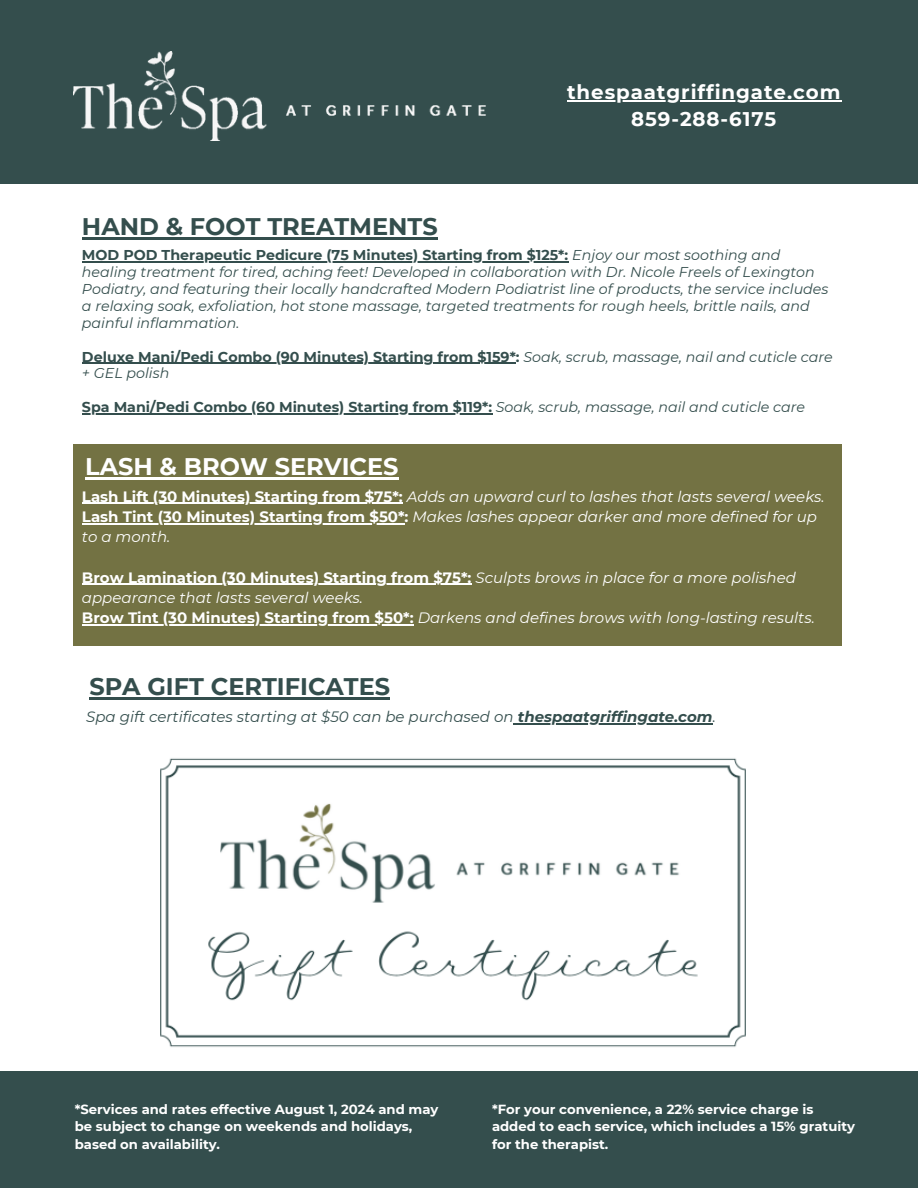
<style>
.page{position:relative;width:918px;height:1188px;background:#fff}
.page>*{position:absolute;margin:0;border:0;box-sizing:border-box;transform-origin:0 0}
.t1{font:700 24px "Montserrat";color:#344e4d}
.t2{font:700 24px "Montserrat";color:#fff}
.t3{font:700 19.8px/27px "Montserrat";letter-spacing:.045em;color:#fff;text-align:center}
.t4{font:italic 15px/20.2px "Montserrat";color:#fff}
.t5{font:italic 15px "Montserrat";color:#344e4d}
.t6{font:italic 14.25px/16.8px "Montserrat";color:#344e4d}
.t7{font:700 14.25px/16.8px "Montserrat";color:#344e4d}
.t8{font:700 13.2px/17.5px "Montserrat";color:#fff}
.s1{font-weight:700;font-style:normal}
.s2{font-weight:400;font-style:italic}
.s3{font-weight:700}
</style>
<div class="page">
<div style="left:0;top:0;width:918px;height:184px;background:#344e4d"></div>
<img style="left:73px;top:52px;width:413px;height:88px">
<div style="left:0;top:1071px;width:918px;height:117px;background:#344e4d"></div>
<div style="left:73px;top:444px;width:769px;height:202px;background:#737243"></div>
<hr style="left:85px;top:477px;width:314px;height:2px;background:#fff">
<hr style="left:82px;top:503px;width:321px;height:1px;background:#fff">
<hr style="left:82px;top:523px;width:323px;height:1px;background:#fff">
<hr style="left:82px;top:584px;width:390px;height:1px;background:#fff">
<hr style="left:82px;top:624px;width:332px;height:1px;background:#fff">
<img style="left:160px;top:758px;width:586px;height:289px">
<hr style="left:567px;top:100px;width:274px;height:1px;background:#fff">
<hr style="left:82px;top:238px;width:356px;height:2px;background:#344e4d">
<hr style="left:82px;top:261px;width:486px;height:2px;background:#344e4d">
<hr style="left:82px;top:363px;width:434px;height:1px;background:#344e4d">
<hr style="left:82px;top:413px;width:410px;height:1px;background:#344e4d">
<hr style="left:89px;top:698px;width:301px;height:2px;background:#344e4d">
<hr style="left:514px;top:723px;width:199px;height:1px;background:#344e4d">
<h3 class="t3" style="left:567px;top:78px;width:275px">thespaatgriffingate.com<br>859-288-6175</h3>
<h1 class="t1" style="left:82px;top:212px;width:357px">HAND &amp; FOOT TREATMENTS</h1>
<h3 class="t6" style="left:82px;top:247px;width:748px"><span class="s1">MOD POD Therapeutic Pedicure (75 Minutes) Starting from $125*:</span> Enjoy our most soothing and healing treatment for tired, aching feet! Developed in collaboration with Dr. Nicole Freels of Lexington Podiatry, and featuring their locally handcrafted Modern Podiatrist line of products, the service includes a relaxing soak, exfoliation, hot stone massage, targeted treatments for rough heels, brittle nails, and painful inflammation.</h3>
<p class="t7" style="left:82px;top:348px;width:752px">Deluxe Mani/Pedi Combo (90 Minutes) Starting from $159*: <span class="s2">Soak, scrub, massage, nail and cuticle care + GEL polish</span></p>
<p class="t7" style="left:82px;top:399px;width:725px">Spa Mani/Pedi Combo (60 Minutes) Starting from $119*: <span class="s2">Soak, scrub, massage, nail and cuticle care</span></p>
<h2 class="t2" style="left:85px;top:452px;width:315px">LASH &amp; BROW SERVICES</h2>
<h1 class="t4" style="left:82px;top:486px;width:744px"><span class="s1">Lash Lift (30 Minutes) Starting from $75*:</span> Adds an upward curl to lashes that lasts several weeks.</h1>
<h3 class="t4" style="left:82px;top:506px;width:737px"><span class="s1">Lash Tint (30 Minutes) Starting from $50*:</span> Makes lashes appear darker and more defined for up to a month.</h3>
<h3 class="t4" style="left:82px;top:567px;width:715px"><span class="s1">Brow Lamination (30 Minutes) Starting from $75*:</span> Sculpts brows in place for a more polished appearance that lasts several weeks.</h3>
<p class="t4" style="left:82px;top:608px;width:734px"><span class="s1">Brow Tint (30 Minutes) Starting from $50*:</span> Darkens and defines brows with long-lasting results.</p>
<h1 class="t1" style="left:89px;top:672px;width:302px">SPA GIFT CERTIFICATES</h1>
<p class="t5" style="left:86px;top:708px;width:631px">Spa gift certificates starting at $50 can be purchased on <span class="s3">thespaatgriffingate.com</span>.</p>
<h3 class="t8" style="left:75px;top:1100px;width:365px">*Services and rates effective August 1, 2024 and may be subject to change on weekends and holidays, based on availability.</h3>
<p class="t8" style="left:492px;top:1100px;width:365px">*For your convenience, a 22% service charge is added to each service, which includes a 15% gratuity for the therapist.</p>
</div>
